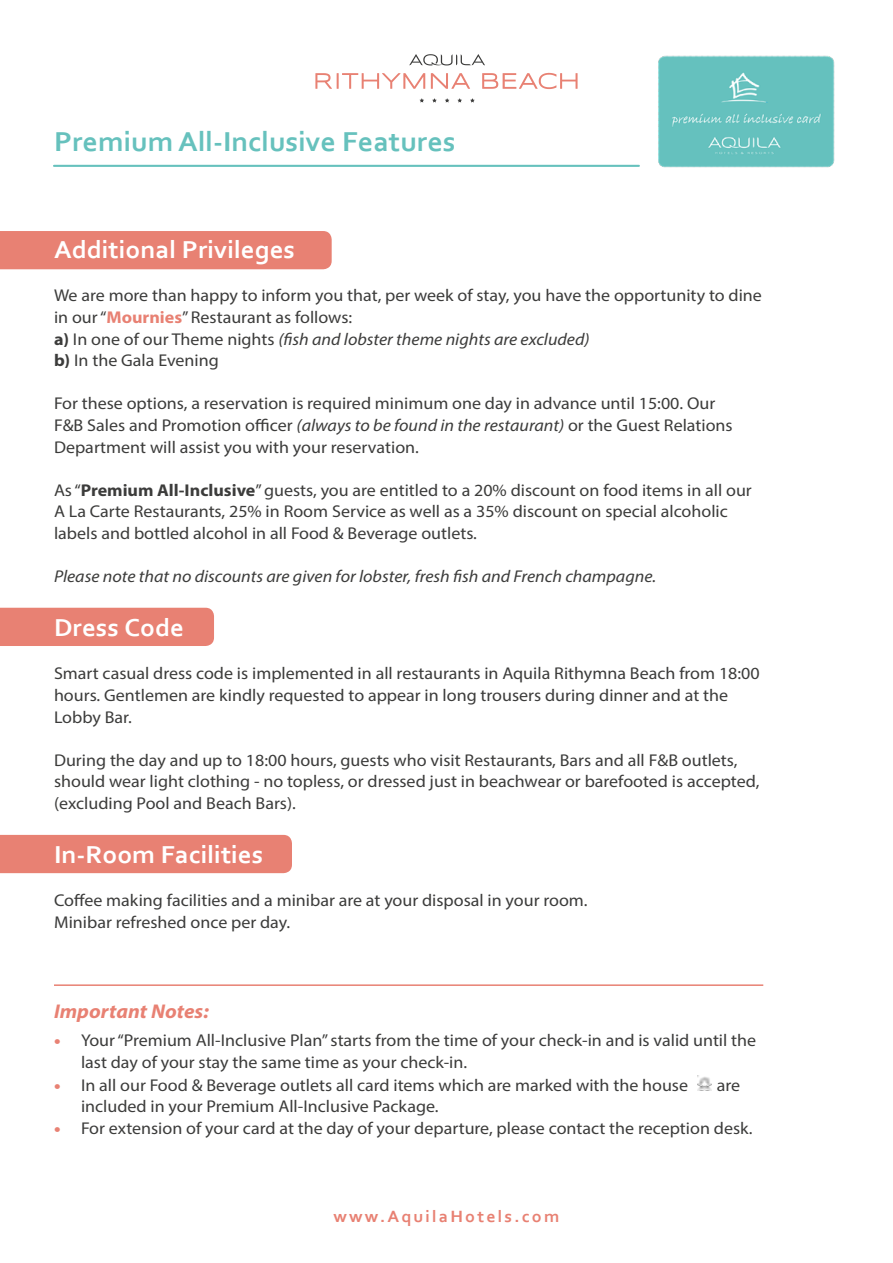
<style>
.page{position:relative;width:893px;height:1263px;background:#fff}
.page>*{position:absolute;margin:0;border:0;box-sizing:border-box;transform-origin:0 0}
.t1{font:700 28.65px "Corbel";color:#66c1bd;scale:1.05 1}
.t2{font:700 25.65px "Corbel";color:#fff;scale:1.05 1}
.t3{font:italic 700 19.95px "Myriad Pro";color:#e88173;scale:1.05 1}
.t4{font:17.1px/21.6px "Myriad Pro";color:#3c3c3b;scale:1.05 1}
.t5{font:italic 17.1px "Myriad Pro";color:#3c3c3b;scale:1.05 1}
.t6{font:700 17.1px "Corbel";letter-spacing:.12em;color:#e88173;scale:1.05 1}
.s1{font-weight:700;color:#e88173}
.s2{font-weight:700}
.s3{font-style:italic}
.s4{font-weight:900;color:#e88173}
</style>
<div class="page">
<div style="left:0;top:231px;width:332px;height:38px;background:#e88173"></div>
<div style="left:0;top:608px;width:214px;height:38px;background:#e88173"></div>
<div style="left:0;top:835px;width:292px;height:38px;background:#e88173"></div>
<img style="left:697px;top:1076px;width:14px;height:14px">
<img style="left:658px;top:55px;width:177px;height:113px">
<svg style="left:315px;top:73px;width:110px;height:16px"></svg>
<svg style="left:431px;top:73px;width:39px;height:16px"></svg>
<svg style="left:482px;top:73px;width:96px;height:16px"></svg>
<svg style="left:419px;top:98px;width:5px;height:5px"></svg>
<svg style="left:432px;top:98px;width:5px;height:5px"></svg>
<svg style="left:445px;top:98px;width:4px;height:5px"></svg>
<svg style="left:457px;top:98px;width:5px;height:5px"></svg>
<svg style="left:470px;top:98px;width:5px;height:5px"></svg>
<svg style="left:409px;top:54px;width:76px;height:11px"></svg>
<hr style="left:54px;top:165px;width:585px;height:2px;background:#66c1bd">
<hr style="left:54px;top:984px;width:709px;height:2px;background:#e88173">
<h1 class="t1" style="left:54px;top:124px;width:384px">Premium All-Inclusive Features</h1>
<h2 class="t2" style="left:54px;top:234px;width:231px">Additional Privileges</h2>
<p class="t4" style="left:54px;top:285px;width:676px">We are more than happy to inform you that, per week of stay, you have the opportunity to dine in our “<span class="s1">Mournies</span>” Restaurant as follows:<br><span class="s2">a)</span> In one of our Theme nights <span class="s3">(fish and lobster theme nights are excluded)<br></span><span class="s2">b)</span> In the Gala Evening</p>
<p class="t4" style="left:54px;top:393px;width:648px">For these options, a reservation is required minimum one day in advance until 15:00. Our<br>F&amp;B Sales and Promotion officer <span class="s3">(always to be found in the restaurant)</span> or the Guest Relations<br>Department will assist you with your reservation.</p>
<p class="t4" style="left:54px;top:479px;width:666px">As “<span class="s2">Premium All-Inclusive</span>” guests, you are entitled to a 20% discount on food items in all our<br>A La Carte Restaurants, 25% in Room Service as well as a 35% discount on special alcoholic labels and bottled alcohol in all Food &amp; Beverage outlets.</p>
<p class="t5" style="left:54px;top:566px;width:575px">Please note that no discounts are given for lobster, fresh fish and French champagne.</p>
<h2 class="t2" style="left:54px;top:612px;width:125px">Dress Code</h2>
<p class="t4" style="left:54px;top:663px;width:674px">Smart casual dress code is implemented in all restaurants in Aquila Rithymna Beach from 18:00 hours. Gentlemen are kindly requested to appear in long trousers during dinner and at the<br>Lobby Bar.</p>
<p class="t4" style="left:54px;top:749px;width:673px">During the day and up to 18:00 hours, guests who visit Restaurants, Bars and all F&amp;B outlets, should wear light clothing - no topless, or dressed just in beachwear or barefooted is accepted, (excluding Pool and Beach Bars).</p>
<h2 class="t2" style="left:54px;top:839px;width:201px">In-Room Facilities</h2>
<p class="t4" style="left:54px;top:889px;width:510px">Coffee making facilities and a minibar are at your disposal in your room.<br>Minibar refreshed once per day.</p>
<p class="t3" style="left:54px;top:998px;width:149px">Important Notes:</p>
<p class="t4" style="left:81px;top:1029px;width:645px;text-indent:-27px"><span class="s4">•</span> Your “Premium All-Inclusive Plan” starts from the time of your check-in and is valid until the last day of your stay the same time as your check-in.</p>
<p class="t4" style="left:54px;top:1074px;width:605px"><span class="s4">•</span> In all our Food &amp; Beverage outlets all card items which are marked with the house</p>
<p class="t4" style="left:717px;top:1074px;width:24px">are</p>
<p class="t4" style="left:81px;top:1095px;width:342px">included in your Premium All-Inclusive Package.</p>
<p class="t4" style="left:54px;top:1117px;width:667px"><span class="s4">•</span> For extension of your card at the day of your departure, please contact the reception desk.</p>
<p class="t6" style="left:333px;top:1206px;width:217px">www.AquilaHotels.com</p>
</div>
